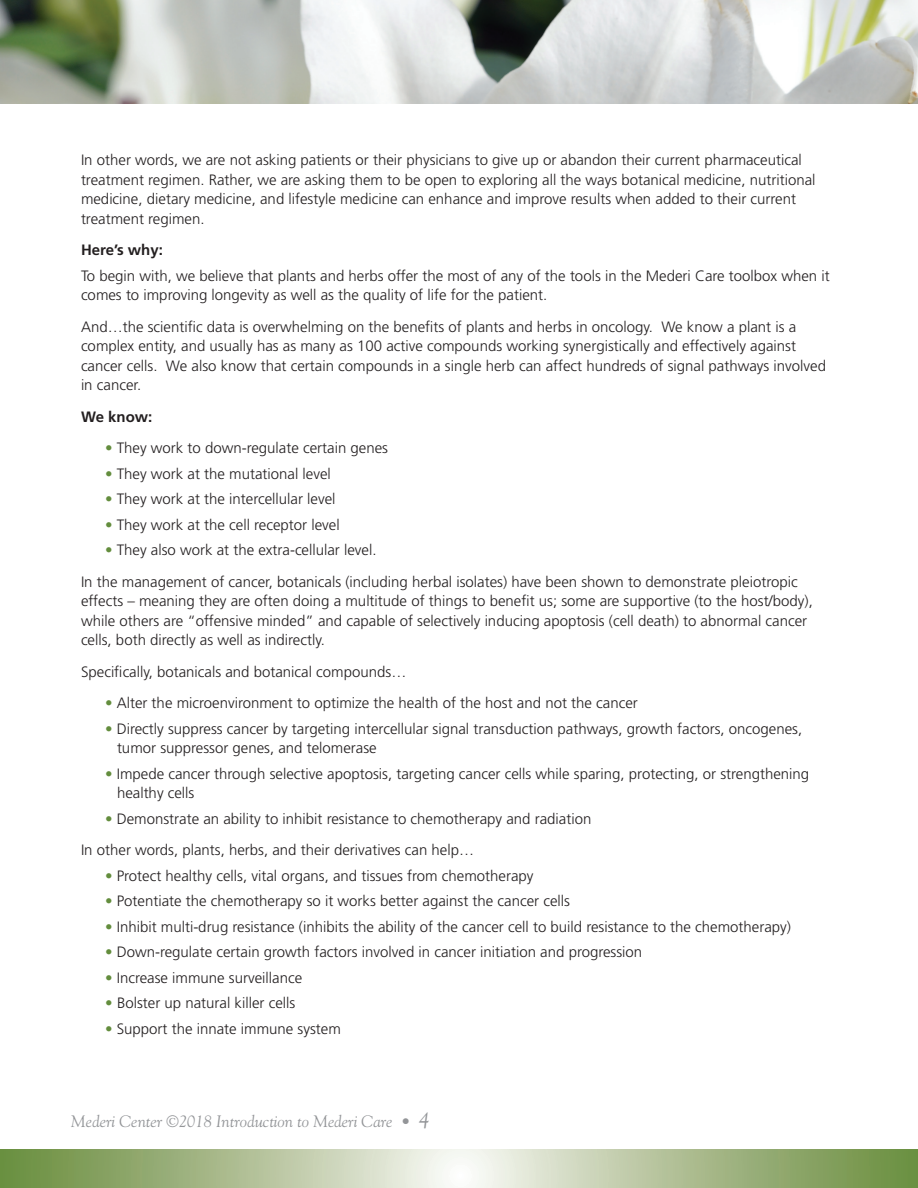
<style>
.page{position:relative;width:918px;height:1188px;background:#fff}
.page>*{position:absolute;margin:0;border:0;box-sizing:border-box;transform-origin:0 0}
.t1{font:italic 16.5px "Goudy";color:#939598}
.t2{font:300 15px/19.5px "Frutiger";color:#231f20}
.t3{font:700 15px "Frutiger";color:#231f20}
.s1{color:#638d3d}
.s2{font-size:21px}
</style>
<div class="page">
<svg style="left:0;top:1149px;width:918px;height:39px;background:#aebf94"></svg>
<img style="left:0;top:0;width:918px;height:104px">
<p class="t2" style="left:81px;top:151px;width:736px">In other words, we are not asking patients or their physicians to give up or abandon their current pharmaceutical treatment regimen. Rather, we are asking them to be open to exploring all the ways botanical medicine, nutritional medicine, dietary medicine, and lifestyle medicine can enhance and improve results when added to their current treatment regimen.</p>
<p class="t3" style="left:81px;top:241px;width:83px">Here’s why:</p>
<p class="t2" style="left:81px;top:266px;width:750px">To begin with, we believe that plants and herbs offer the most of any of the tools in the Mederi Care toolbox when it comes to improving longevity as well as the quality of life for the patient.</p>
<p class="t2" style="left:81px;top:317px;width:747px">And…the scientific data is overwhelming on the benefits of plants and herbs in oncology. We know a plant is a complex entity, and usually has as many as 100 active compounds working synergistically and effectively against cancer cells. We also know that certain compounds in a single herb can affect hundreds of signal pathways involved in cancer.</p>
<p class="t3" style="left:81px;top:408px;width:73px">We know:</p>
<p class="t2" style="left:105px;top:439px;width:285px"><span class="s1">•</span> They work to down-regulate certain genes</p>
<p class="t2" style="left:105px;top:464px;width:227px"><span class="s1">•</span> They work at the mutational level</p>
<p class="t2" style="left:105px;top:490px;width:232px"><span class="s1">•</span> They work at the intercellular level</p>
<p class="t2" style="left:105px;top:515px;width:236px"><span class="s1">•</span> They work at the cell receptor level</p>
<p class="t2" style="left:81px;top:535px;width:718px;line-height:31.5px;text-indent:24px"><span class="s1">•</span> They also work at the extra-cellular level.<br>In the management of cancer, botanicals (including herbal isolates) have been shown to demonstrate pleiotropic</p>
<p class="t2" style="left:81px;top:592px;width:733px">effects – meaning they are often doing a multitude of things to benefit us; some are supportive (to the host/body), while others are “offensive minded” and capable of selectively inducing apoptosis (cell death) to abnormal cancer cells, both directly as well as indirectly.</p>
<p class="t2" style="left:81px;top:662px;width:327px">Specifically, botanicals and botanical compounds…</p>
<p class="t2" style="left:105px;top:694px;width:534px"><span class="s1">•</span> Alter the microenvironment to optimize the health of the host and not the cancer</p>
<p class="t2" style="left:117px;top:719px;width:687px;text-indent:-12px"><span class="s1">•</span> Directly suppress cancer by targeting intercellular signal transduction pathways, growth factors, oncogenes, tumor suppressor genes, and telomerase</p>
<p class="t2" style="left:117px;top:764px;width:694px;text-indent:-12px"><span class="s1">•</span> Impede cancer through selective apoptosis, targeting cancer cells while sparing, protecting, or strengthening healthy cells</p>
<p class="t2" style="left:81px;top:803px;width:512px;line-height:31.5px;text-indent:24px"><span class="s1">•</span> Demonstrate an ability to inhibit resistance to chemotherapy and radiation<br>In other words, plants, herbs, and their derivatives can help…</p>
<p class="t2" style="left:105px;top:866px;width:430px"><span class="s1">•</span> Protect healthy cells, vital organs, and tissues from chemotherapy</p>
<p class="t2" style="left:105px;top:892px;width:467px"><span class="s1">•</span> Potentiate the chemotherapy so it works better against the cancer cells</p>
<p class="t2" style="left:105px;top:917px;width:688px"><span class="s1">•</span> Inhibit multi-drug resistance (inhibits the ability of the cancer cell to build resistance to the chemotherapy)</p>
<p class="t2" style="left:105px;top:943px;width:539px"><span class="s1">•</span> Down-regulate certain growth factors involved in cancer initiation and progression</p>
<p class="t2" style="left:105px;top:968px;width:199px"><span class="s1">•</span> Increase immune surveillance</p>
<p class="t2" style="left:105px;top:994px;width:192px"><span class="s1">•</span> Bolster up natural killer cells</p>
<p class="t2" style="left:105px;top:1019px;width:237px"><span class="s1">•</span> Support the innate immune system</p>
<p class="t1" style="left:71px;top:1111px;width:360px">Mederi Center ©2018 Introduction to Mederi Care • <span class="s2">4</span></p>
</div>
